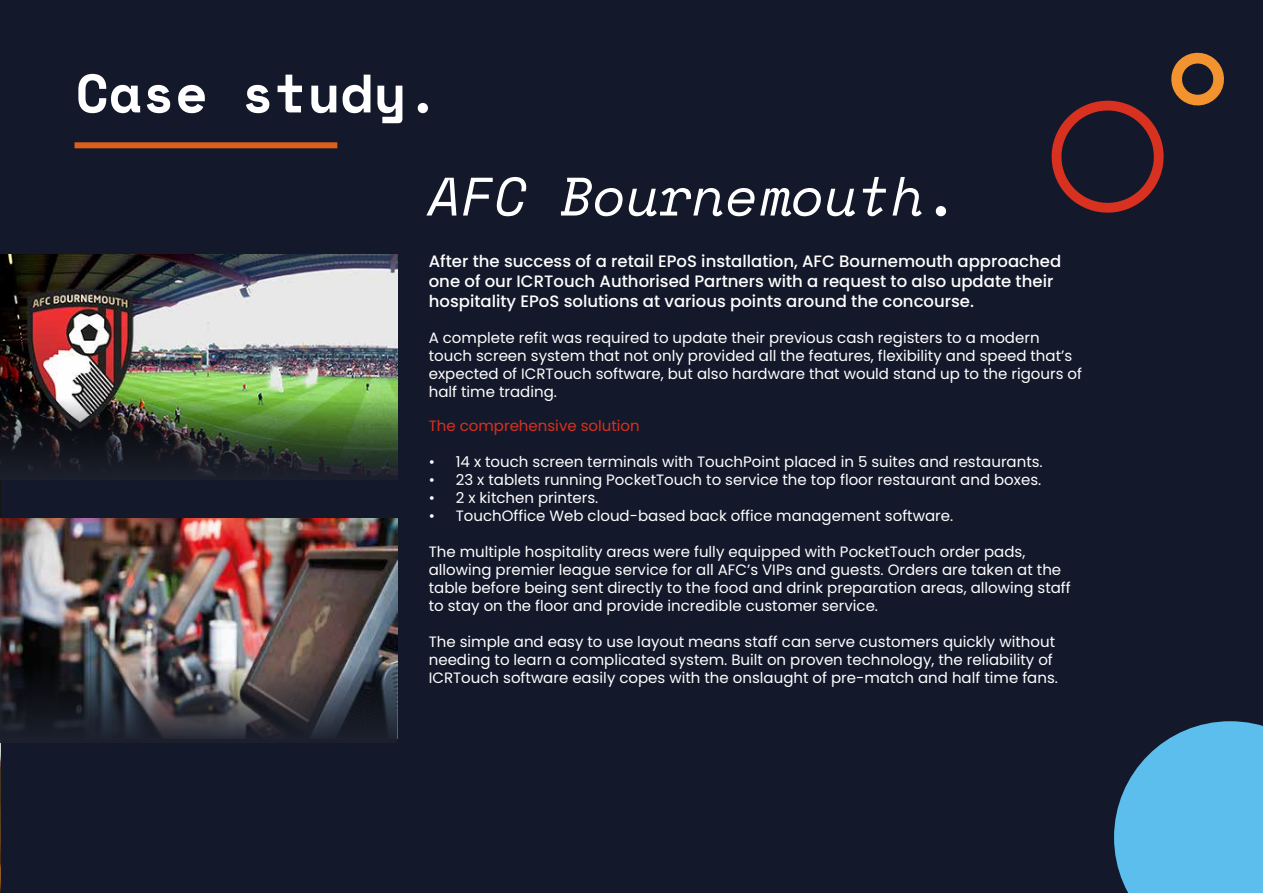
<style>
.page{position:relative;width:1263px;height:893px;background:#13192b}
.page>*{position:absolute;margin:0;border:0;box-sizing:border-box;transform-origin:0 0}
.t1{font:italic 54px/103.1px "Space Mono";color:#fff}
.t2{font:500 16.5px/19.8px "Poppins";color:#fff}
.t3{font:15px/18px "Poppins";color:#fff}
.t4{font:15px "Poppins";color:#d93021}
.s1{font-weight:700;font-style:normal}
</style>
<div class="page">
<img style="left:0;top:480px;width:1px;height:413px">
<svg style="left:1114px;top:721px;width:149px;height:172px;background:#51a9d4"></svg>
<svg style="left:1051px;top:52px;width:173px;height:161px"></svg>
<div style="left:75px;top:142px;width:262px;height:6px;background:#dc5f1b"></div>
<img style="left:0;top:519px;width:397px;height:142px">
<img style="left:0;top:255px;width:397px;height:143px">
<svg style="left:0;top:661px;width:397px;height:81px"></svg>
<img style="left:0;top:398px;width:397px;height:78px">
<h1 class="t1" style="left:429px;top:40px;width:530px;text-indent:-353px"><span class="s1">Case study.<br></span>AFC Bournemouth<span class="s1">.</span></h1>
<p class="t2" style="left:429px;top:251px;width:634px">After the success of a retail EPoS installation, AFC Bournemouth approached one of our ICRTouch Authorised Partners with a request to also update their hospitality EPoS solutions at various points around the concourse.</p>
<p class="t3" style="left:429px;top:328px;width:655px">A complete refit was required to update their previous cash registers to a modern touch screen system that not only provided all the features, flexibility and speed that’s expected of ICRTouch software, but also hardware that would stand up to the rigours of half time trading.</p>
<p class="t4" style="left:429px;top:417px;width:213px">The comprehensive solution</p>
<p class="t3" style="left:429px;top:453px;width:615px">• 14 x touch screen terminals with TouchPoint placed in 5 suites and restaurants.</p>
<p class="t3" style="left:429px;top:471px;width:614px">• 23 x tablets running PocketTouch to service the top floor restaurant and boxes.</p>
<p class="t3" style="left:429px;top:489px;width:171px">• 2 x kitchen printers.</p>
<p class="t3" style="left:429px;top:507px;width:526px">• TouchOffice Web cloud-based back office management software.</p>
<p class="t3" style="left:429px;top:543px;width:643px">The multiple hospitality areas were fully equipped with PocketTouch order pads, allowing premier league service for all AFC’s VIPs and guests. Orders are taken at the table before being sent directly to the food and drink preparation areas, allowing staff to stay on the floor and provide incredible customer service.</p>
<p class="t3" style="left:429px;top:633px;width:631px">The simple and easy to use layout means staff can serve customers quickly without needing to learn a complicated system. Built on proven technology, the reliability of<br>ICRTouch software easily copes with the onslaught of pre-match and half time fans.</p>
</div>
